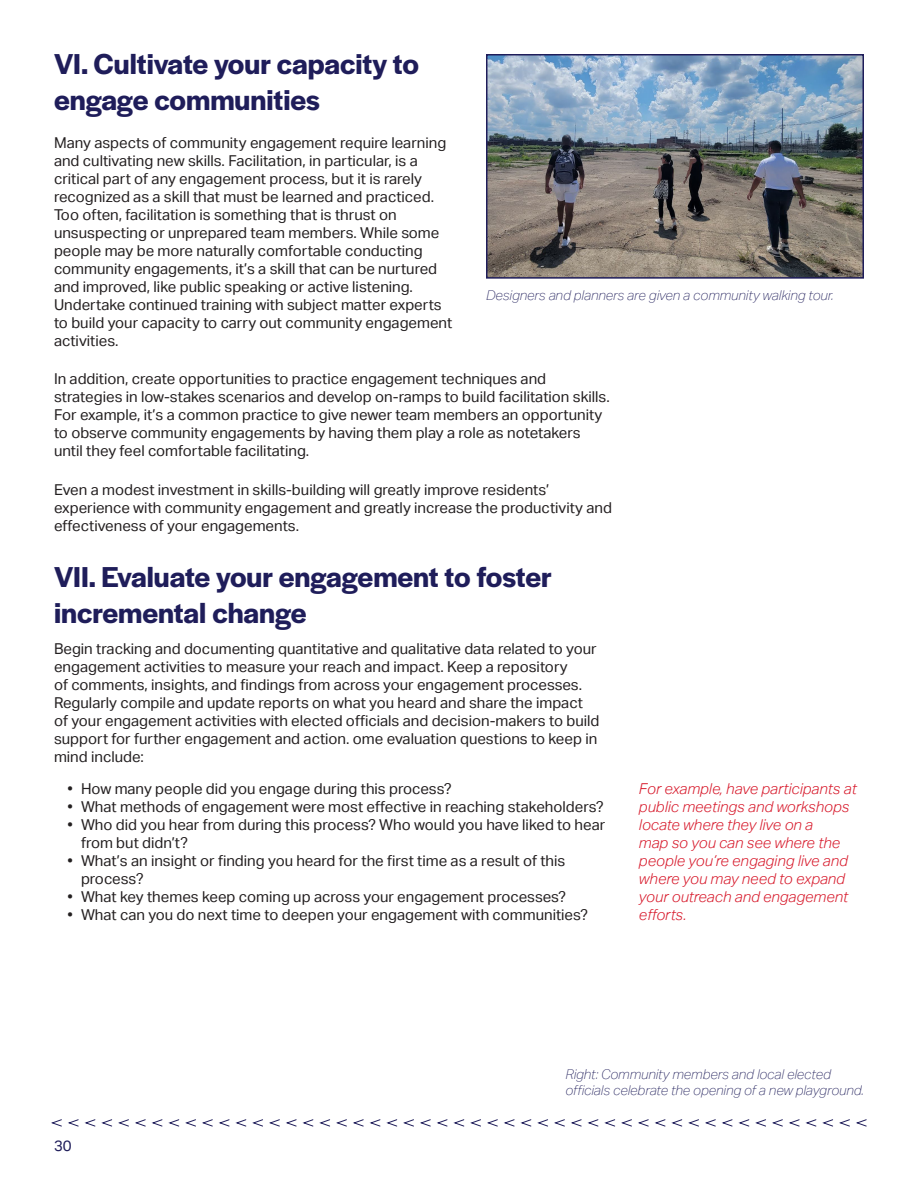
<style>
.page{position:relative;width:918px;height:1188px;background:#fff}
.page>*{position:absolute;margin:0;border:0;box-sizing:border-box;transform-origin:0 0}
.t1{font:600 30px/36px "Halyard Display";color:#1f1d5a}
.Body{font:15px/18px "Aktiv Grotesk";color:#231f20}
.Margin{font:italic 300 15px/18px "Aktiv Grotesk";color:#d7182a}
.t2{font:15px "Aktiv Grotesk";color:#1f1d5a}
.Captions_1{font:italic 100 13.5px/16.2px "Aktiv Grotesk";color:#1f1d5a}
</style>
<div class="page">
<svg style="left:51px;top:1119px;width:816px;height:8px"></svg>
<img style="left:489px;top:57px;width:372px;height:219px">
<div style="left:486px;top:54px;width:378px;height:225px;border:2px solid #1f1d5a"></div>
<p class="t1" style="left:54px;top:44px;width:366px">VI. Cultivate your capacity to engage communities</p>
<p class="Body" style="left:54px;top:134px;width:400px">Many aspects of community engagement require learning and cultivating new skills. Facilitation, in particular, is a critical part of any engagement process, but it is rarely recognized as a skill that must be learned and practiced.<br>Too often, facilitation is something that is thrust on unsuspecting or unprepared team members. While some people may be more naturally comfortable conducting community engagements, it’s a skill that can be nurtured and improved, like public speaking or active listening.<br>Undertake continued training with subject matter experts to build your capacity to carry out community engagement activities.</p>
<p class="Body" style="left:54px;top:370px;width:557px">In addition, create opportunities to practice engagement techniques and strategies in low-stakes scenarios and develop on-ramps to build facilitation skills.<br>For example, it’s a common practice to give newer team members an opportunity to observe community engagements by having them play a role as notetakers until they feel comfortable facilitating.</p>
<p class="Body" style="left:54px;top:480px;width:560px">Even a modest investment in skills-building will greatly improve residents’ experience with community engagement and greatly increase the productivity and effectiveness of your engagements.</p>
<p class="t1" style="left:54px;top:557px;width:499px">VII. Evaluate your engagement to foster incremental change</p>
<p class="Body" style="left:54px;top:640px;width:547px">Begin tracking and documenting quantitative and qualitative data related to your engagement activities to measure your reach and impact. Keep a repository<br>of comments, insights, and findings from across your engagement processes.<br>Regularly compile and update reports on what you heard and share the impact of your engagement activities with elected officials and decision-makers to build support for further engagement and action. ome evaluation questions to keep in mind include:</p>
<p class="Body" style="left:68px;top:780px;width:386px">• How many people did you engage during this process?</p>
<p class="Body" style="left:68px;top:798px;width:538px">• What methods of engagement were most effective in reaching stakeholders?</p>
<p class="Body" style="left:81px;top:816px;width:526px;text-indent:-14px">• Who did you hear from during this process? Who would you have liked to hear from but didn’t?</p>
<p class="Body" style="left:81px;top:852px;width:486px;text-indent:-14px">• What’s an insight or finding you heard for the first time as a result of this process?</p>
<p class="Body" style="left:68px;top:888px;width:500px">• What key themes keep coming up across your engagement processes?</p>
<p class="Body" style="left:68px;top:906px;width:522px">• What can you do next time to deepen your engagement with communities?</p>
<p class="Captions_1" style="left:486px;top:287px;width:349px">Designers and planners are given a community walking tour.</p>
<p class="Margin" style="left:639px;top:780px;width:219px">For example, have participants at public meetings and workshops locate where they live on a<br>map so you can see where the people you’re engaging live and where you may need to expand your outreach and engagement efforts.</p>
<p class="t2" style="left:54px;top:1138px;width:19px">30</p>
<p class="Captions_1" style="left:565px;top:1066px;width:300px">Right: Community members and local elected officials celebrate the opening of a new playground.</p>
</div>
